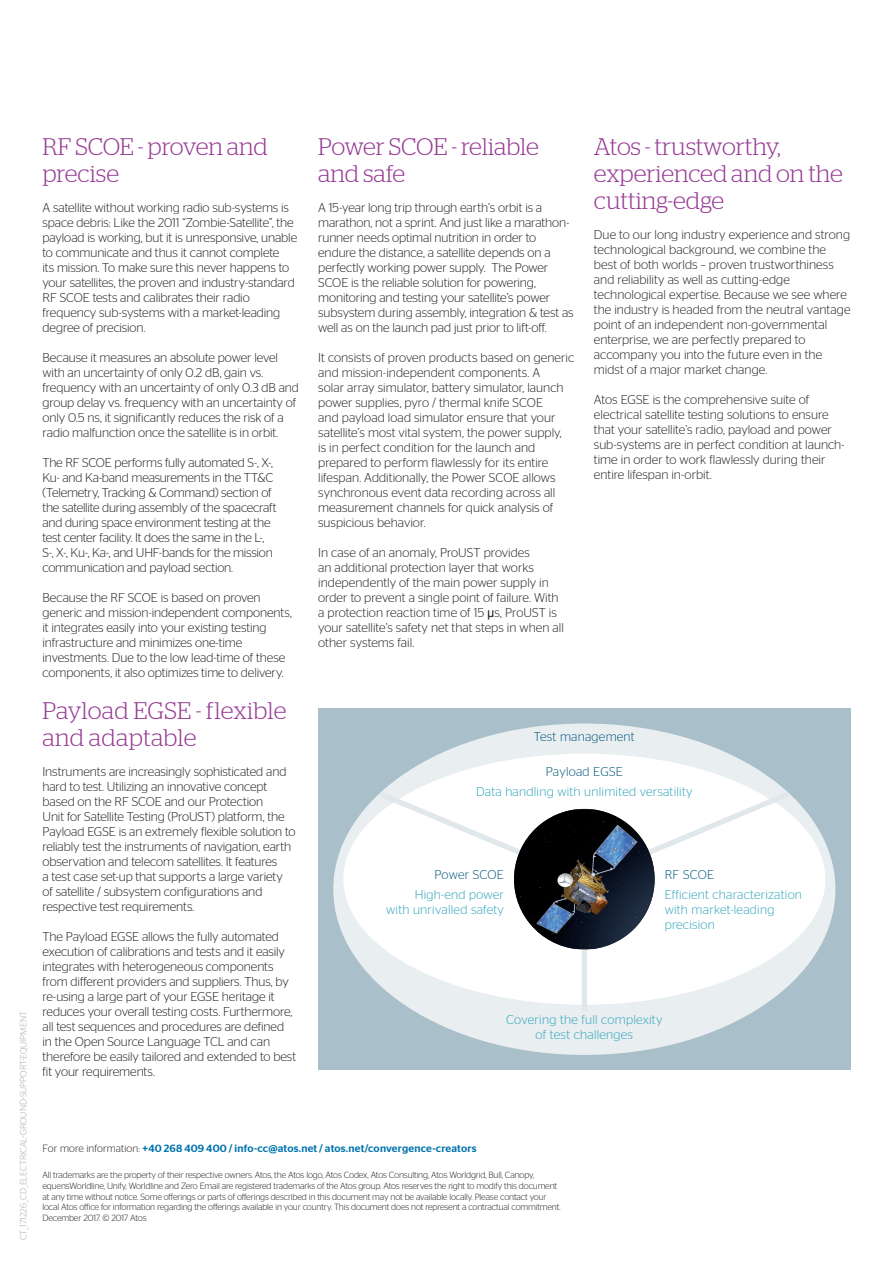
<style>
.page{position:relative;width:893px;height:1263px;background:#fff}
.page>*{position:absolute;margin:0;border:0;box-sizing:border-box;transform-origin:0 0}
.Intro_no_line_16pt_l{font:300 24px/27px "Stag";color:#973c95}
.Body_copy{font:300 12.75px/15px "Stag Sans";letter-spacing:-.005em;color:#231f20}
._05__Marginal_notes{font:300 12.75px/15px "Stag Sans";letter-spacing:.02em;color:#2da3bb;text-align:center}
._05__Marginal_notes-2{font:300 12.75px "Stag Sans";letter-spacing:.02em;color:#00567a}
.t1{font:500 10.5px "Stag Sans";letter-spacing:.015em;color:#0073ae}
.t2{font:300 9px/10.8px "Stag Sans";letter-spacing:-.015em;color:#231f20}
.Document_ID{font:300 9px "Stag Sans";color:#a8a9ad}
.s1{font-family:"Arial";font-weight:400}
.s2{font-weight:300;color:#231f20}
</style>
<div class="page">
<div style="left:318px;top:708px;width:532px;height:362px;background:#a9bfca"></div>
<div style="left:333px;top:723px;width:502px;height:332px;background:#e9eef1;border-radius:50%"></div>
<div style="left:343px;top:754px;width:482px;height:251px;background:#fff;border-radius:50%"></div>
<svg style="left:373px;top:787px;width:141px;height:66px"></svg>
<svg style="left:655px;top:787px;width:141px;height:66px"></svg>
<div style="left:582px;top:949px;width:5px;height:62px;background:#e0e8ec"></div>
<img style="left:514px;top:809px;width:141px;height:140px">
<p class="Document_ID" style="left:18px;top:1240px;width:230px;rotate:-90deg">CT_171226_CD_ELECTRICAL-GROUND-SUPPORT-EQUIPMENT</p>
<p class="Intro_no_line_16pt_l" style="left:43px;top:133px;width:227px">RF SCOE - proven and precise</p>
<p class="Body_copy" style="left:43px;top:200px;width:256px">A satellite without working radio sub-systems is space debris: Like the 2011 “Zombie-Satellite”, the payload is working, but it is unresponsive, unable to communicate and thus it cannot complete<br>its mission. To make sure this never happens to your satellites, the proven and industry-standard RF SCOE tests and calibrates their radio frequency sub-systems with a market-leading degree of precision.</p>
<p class="Body_copy" style="left:43px;top:350px;width:258px">Because it measures an absolute power level with an uncertainty of only 0.2 dB, gain vs. frequency with an uncertainty of only 0.3 dB and group delay vs. frequency with an uncertainty of only 0.5 ns, it significantly reduces the risk of a radio malfunction once the satellite is in orbit.</p>
<p class="Body_copy" style="left:43px;top:455px;width:236px">The RF SCOE performs fully automated S-, X-, Ku- and Ka-band measurements in the TT&amp;C (Telemetry, Tracking &amp; Command) section of the satellite during assembly of the spacecraft and during space environment testing at the test center facility. It does the same in the L-, S-, X-, Ku-, Ka-, and UHF-bands for the mission communication and payload section.</p>
<p class="Body_copy" style="left:43px;top:590px;width:251px">Because the RF SCOE is based on proven generic and mission-independent components, it integrates easily into your existing testing infrastructure and minimizes one-time investments. Due to the low lead-time of these components, it also optimizes time to delivery.</p>
<p class="Intro_no_line_16pt_l" style="left:43px;top:696px;width:246px">Payload EGSE - flexible and adaptable</p>
<p class="Body_copy" style="left:43px;top:763px;width:254px">Instruments are increasingly sophisticated and hard to test. Utilizing an innovative concept based on the RF SCOE and our Protection<br>Unit for Satellite Testing (ProUST) platform, the Payload EGSE is an extremely flexible solution to reliably test the instruments of navigation, earth observation and telecom satellites. It features<br>a test case set-up that supports a large variety of satellite / subsystem configurations and respective test requirements.</p>
<p class="Body_copy" style="left:43px;top:928px;width:255px">The Payload EGSE allows the fully automated execution of calibrations and tests and it easily integrates with heterogeneous components from different providers and suppliers. Thus, by re-using a large part of your EGSE heritage it reduces your overall testing costs. Furthermore, all test sequences and procedures are defined in the Open Source Language TCL and can therefore be easily tailored and extended to best fit your requirements.</p>
<p class="Intro_no_line_16pt_l" style="left:318px;top:133px;width:222px">Power SCOE - reliable and safe</p>
<p class="Body_copy" style="left:318px;top:200px;width:257px">A 15-year long trip through earth’s orbit is a marathon, not a sprint. And just like a marathon&shy;runner needs optimal nutrition in order to endure the distance, a satellite depends on a perfectly working power supply. The Power SCOE is the reliable solution for powering, monitoring and testing your satellite’s power subsystem during assembly, integration &amp; test as well as on the launch pad just prior to lift-off.</p>
<p class="Body_copy" style="left:318px;top:350px;width:257px">It consists of proven products based on generic and mission-independent components. A<br>solar array simulator, battery simulator, launch power supplies, pyro / thermal knife SCOE<br>and payload load simulator ensure that your satellite’s most vital system, the power supply,<br>is in perfect condition for the launch and prepared to perform flawlessly for its entire lifespan. Additionally, the Power SCOE allows synchronous event data recording across all measurement channels for quick analysis of suspicious behavior.</p>
<p class="Body_copy" style="left:318px;top:545px;width:247px">In case of an anomaly, ProUST provides<br>an additional protection layer that works independently of the main power supply in order to prevent a single point of failure. With a protection reaction time of 15 <span class="s1">µ</span>s, ProUST is your satellite’s safety net that steps in when all other systems fail.</p>
<p class="Intro_no_line_16pt_l" style="left:594px;top:133px;width:250px">Atos - trustworthy, experienced and on the cutting-edge</p>
<p class="Body_copy" style="left:594px;top:227px;width:258px">Due to our long industry experience and strong technological background, we combine the best of both worlds – proven trustworthiness and reliability as well as cutting-edge technological expertise. Because we see where the industry is headed from the neutral vantage point of an independent non-governmental enterprise, we are perfectly prepared to accompany you into the future even in the midst of a major market change.</p>
<p class="Body_copy" style="left:594px;top:392px;width:252px">Atos EGSE is the comprehensive suite of electrical satellite testing solutions to ensure that your satellite’s radio, payload and power sub-systems are in perfect condition at launch&shy;time in order to work flawlessly during their entire lifespan in-orbit.</p>
<p class="_05__Marginal_notes-2" style="left:534px;top:730px;width:102px">Test management</p>
<p class="_05__Marginal_notes-2" style="left:546px;top:765px;width:79px">Payload EGSE</p>
<p class="_05__Marginal_notes" style="left:476px;top:784px;width:218px">Data handling with unlimited versatility</p>
<p class="_05__Marginal_notes-2" style="left:435px;top:868px;width:71px">Power SCOE</p>
<p class="_05__Marginal_notes" style="left:386px;top:887px;width:119px;text-align:right">High-end power<br>with unrivalled safety</p>
<p class="_05__Marginal_notes-2" style="left:665px;top:868px;width:51px">RF SCOE</p>
<p class="_05__Marginal_notes" style="left:665px;top:887px;width:139px;text-align:left">Efficient characterization with market-leading precision</p>
<p class="_05__Marginal_notes" style="left:506px;top:1011px;width:158px">Covering the full complexity of test challenges</p>
<p class="t1" style="left:43px;top:1142px;width:436px"><span class="s2">For more information:</span> +40 268 409 400 / info-cc@atos.net / atos.net/convergence-creators</p>
<p class="t2" style="left:43px;top:1169px;width:520px">All trademarks are the property of their respective owners. Atos, the Atos logo, Atos Codex, Atos Consulting, Atos Worldgrid, Bull, Canopy, equensWorldline, Unify, Worldline and Zero Email are registered trademarks of the Atos group. Atos reserves the right to modify this document at any time without notice. Some offerings or parts of offerings described in this document may not be available locally. Please contact your local Atos office for information regarding the offerings available in your country. This document does not represent a contractual commitment.<br>December 2017. © 2017 Atos</p>
</div>
